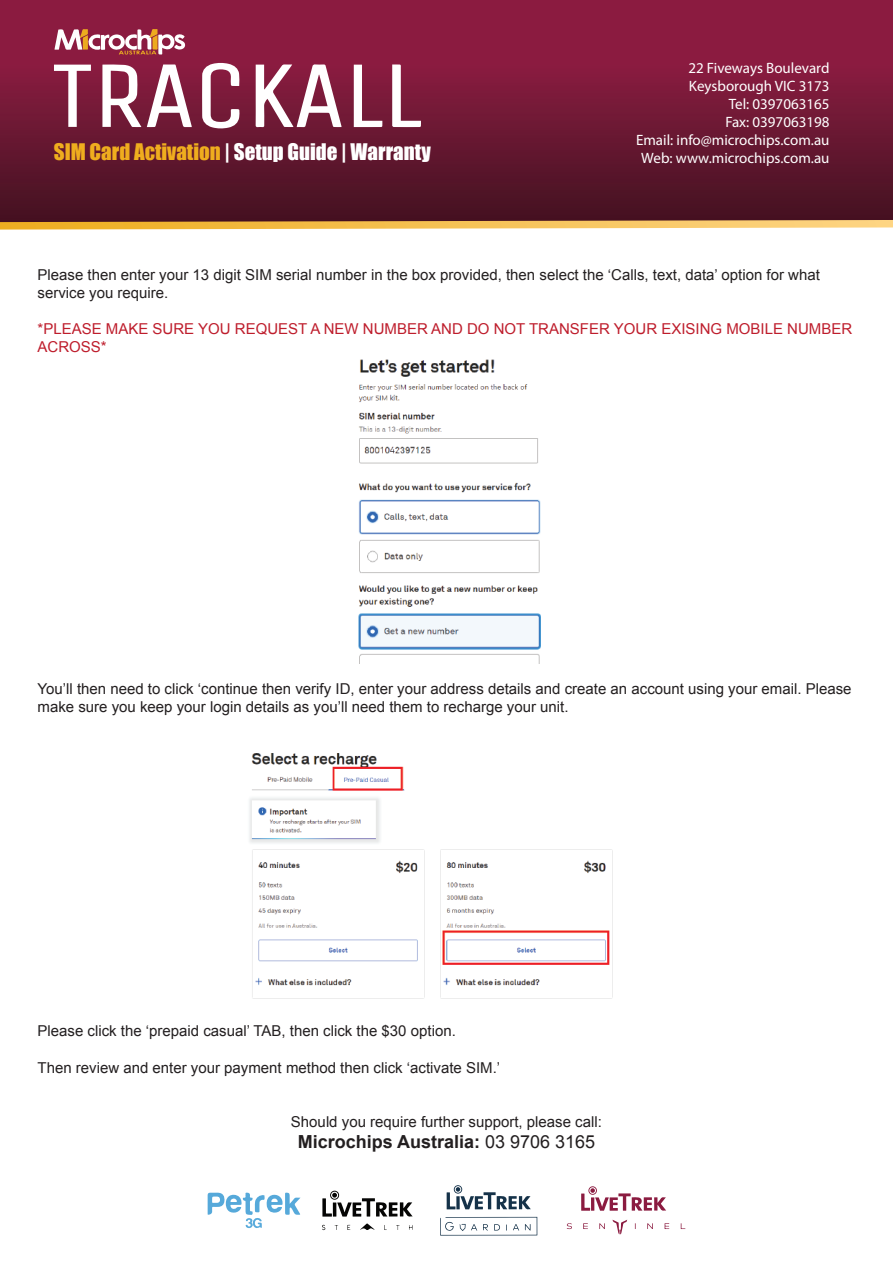
<style>
.page{position:relative;width:893px;height:1263px;background:#fff}
.page>*{position:absolute;margin:0;border:0;box-sizing:border-box;transform-origin:0 0}
.t1{font:21px "Impact";color:#fff}
.t2{font:700 18px "Arial";color:#231f20}
.t3{font:15px/18px "Arial";color:#231f20}
.t4{font:15px/18px "Myriad Pro";color:#fff;text-align:right}
.t5{font:15px/18px "Arial";color:#be1d2c}
.s1{color:#efad1e}
.s2{font-weight:400}
</style>
<div class="page">
<div style="left:0;top:0;width:893px;height:224px;background:linear-gradient(to bottom,#9a1d47,#481323)"></div>
<svg style="left:0;top:216px;width:893px;height:14px;background:#b78752"></svg>
<svg style="left:102px;top:64px;width:39px;height:63px"></svg>
<svg style="left:147px;top:64px;width:45px;height:63px"></svg>
<svg style="left:256px;top:64px;width:85px;height:63px"></svg>
<svg style="left:202px;top:63px;width:38px;height:66px"></svg>
<svg style="left:54px;top:65px;width:37px;height:62px"></svg>
<svg style="left:392px;top:64px;width:29px;height:63px"></svg>
<svg style="left:354px;top:65px;width:28px;height:62px"></svg>
<svg style="left:54px;top:29px;width:131px;height:26px"></svg>
<svg style="left:440px;top:1217px;width:97px;height:18px"></svg>
<svg style="left:447px;top:1187px;width:84px;height:22px"></svg>
<svg style="left:360px;top:1223px;width:15px;height:7px"></svg>
<svg style="left:322px;top:1225px;width:3px;height:5px"></svg>
<svg style="left:396px;top:1225px;width:4px;height:5px"></svg>
<svg style="left:330px;top:1190px;width:9px;height:10px"></svg>
<svg style="left:322px;top:1193px;width:91px;height:24px"></svg>
<svg style="left:207px;top:1192px;width:93px;height:37px"></svg>
<svg style="left:613px;top:1220px;width:14px;height:14px"></svg>
<svg style="left:647px;top:1223px;width:6px;height:6px"></svg>
<svg style="left:599px;top:1223px;width:6px;height:6px"></svg>
<svg style="left:583px;top:1223px;width:5px;height:6px"></svg>
<svg style="left:665px;top:1223px;width:4px;height:6px"></svg>
<svg style="left:567px;top:1223px;width:5px;height:6px"></svg>
<svg style="left:581px;top:1188px;width:85px;height:23px"></svg>
<img style="left:249px;top:753px;width:364px;height:246px">
<img style="left:358px;top:359px;width:183px;height:304px">
<p class="t4" style="left:636px;top:59px;width:195px">22 Fiveways Boulevard<br>Keysborough VIC 3173<br>Tel: 0397063165<br>Fax: 0397063198<br>Email: info@microchips.com.au</p>
<h1 class="t1" style="left:54px;top:135px;width:379px"><span class="s1">SIM Card Activation</span> | Setup Guide | Warranty</h1>
<p class="t4" style="left:641px;top:149px;width:190px">Web: www.microchips.com.au</p>
<p class="t3" style="left:38px;top:266px;width:784px">Please then enter your 13 digit SIM serial number in the box provided, then select the ‘Calls, text, data’ option for what service you require.</p>
<p class="t5" style="left:38px;top:320px;width:816px">*PLEASE MAKE SURE YOU REQUEST A NEW NUMBER AND DO NOT TRANSFER YOUR EXISING MOBILE NUMBER<br>ACROSS*</p>
<p class="t3" style="left:38px;top:680px;width:816px">You’ll then need to click ‘continue then verify ID, enter your address details and create an account using your email. Please make sure you keep your login details as you’ll need them to recharge your unit.</p>
<p class="t3" style="left:38px;top:1022px;width:420px">Please click the ‘prepaid casual’ TAB, then click the $30 option.</p>
<p class="t3" style="left:38px;top:1058px;width:464px">Then review and enter your payment method then click ‘activate SIM.’</p>
<p class="t3" style="left:291px;top:1112px;width:312px">Should you require further support, please call:</p>
<p class="t2" style="left:298px;top:1130px;width:299px">Microchips Australia: <span class="s2">03 9706 3165</span></p>
</div>
